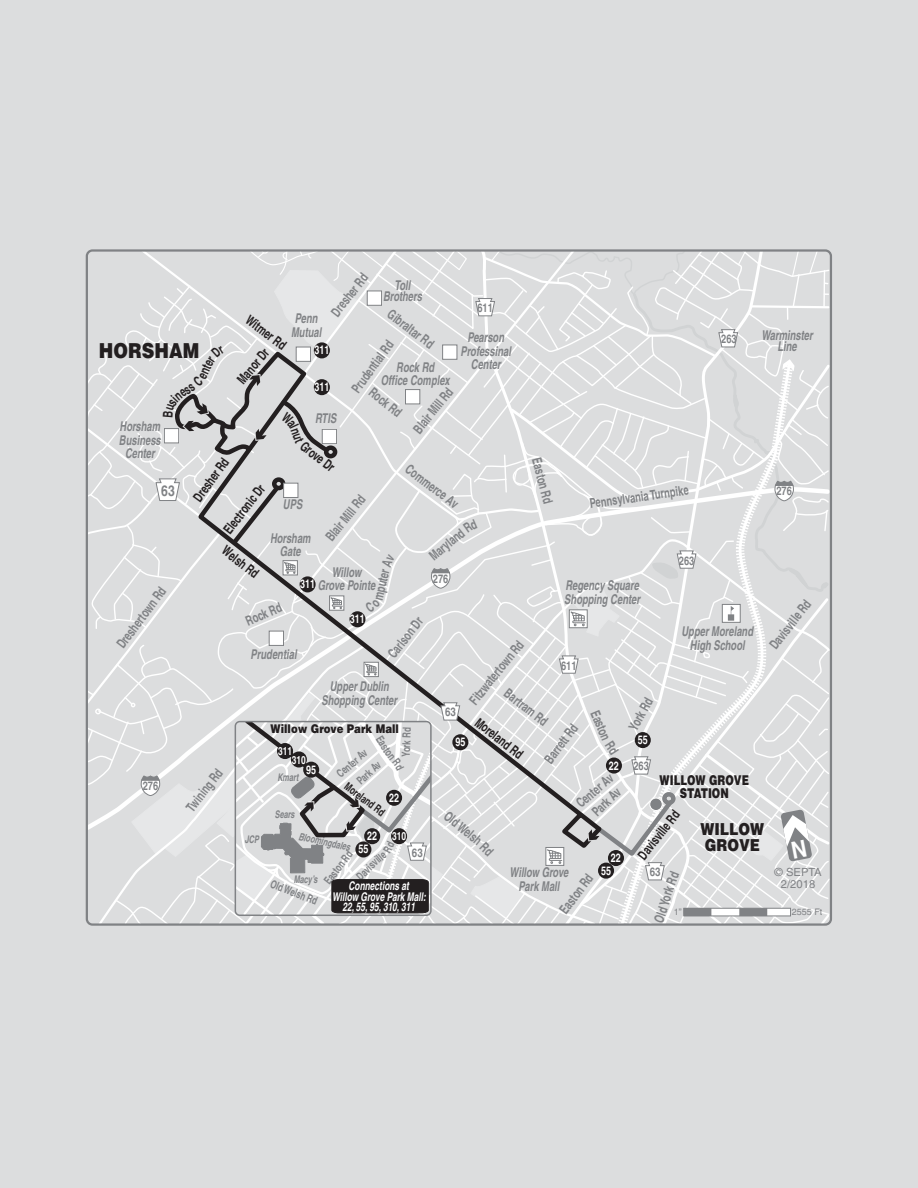
<style>
.page{position:relative;width:918px;height:1188px;background:#dcddde}
.page>*{position:absolute;margin:0;border:0;box-sizing:border-box;transform-origin:0 0}
.t1{font:900 20.7px "Helvetica";color:#231f20;scale:.85 1}
.t2{font:900 16.5px/16.5px "Helvetica";color:#231f20;scale:.85 1}
.t3{font:700 condensed 15px "Helvetica";color:#808285}
.t4{font:italic 700 condensed 13.5px/13.5px "Helvetica";color:#808285;text-align:center;scale:.85 1}
.t5{font:700 condensed 13.5px "Helvetica";color:#808285;scale:.85 1}
.t6{font:700 condensed 13.5px "Helvetica";color:#231f20;scale:.85 1}
.t7{font:900 13.5px/13.5px "Helvetica";color:#231f20;text-align:center;scale:.75 1}
.t8{font:italic 700 condensed 12px/10.5px "Helvetica";color:#fff;text-align:center;scale:.85 1}
.t9{font:700 12px "Helvetica";color:#fff;scale:.75 1}
.t10{font:700 condensed 12px "Helvetica";color:#808285;scale:.95 1}
.t11{font:900 12px "Helvetica";color:#231f20;scale:.85 1}
.t12{font:700 condensed 12px "Helvetica";color:#808285}
.t13{font:700 condensed 11.25px "Helvetica";color:#808285;scale:.85 1}
.t14{font:11.25px/11.2px "Helvetica";color:#808285;text-align:center}
.t15{font:700 condensed 11.25px "Helvetica";color:#231f20;scale:.85 1}
.t16{font:700 11.25px "Helvetica";color:#fff;scale:.75 1}
.t17{font:italic 700 condensed 10.5px "Helvetica";color:#808285;scale:.85 1}
.t18{font:9px "Helvetica";color:#808285}
</style>
<div class="page">
<svg style="left:87px;top:250px;width:744px;height:675px"></svg>
<p class="t5" style="left:327px;top:310px;width:61px;rotate:-52deg">Dresher Rd</p>
<p class="t4" style="left:383px;top:279px;width:47px;line-height:11.6px">Toll<br>Brothers</p>
<p class="t10" style="left:477px;top:301px;width:18px">611</p>
<p class="t5" style="left:394px;top:306px;width:65px;rotate:37deg">Gibraltar Rd</p>
<p class="t4" style="left:381px;top:360px;width:83px">Rock Rd<br>Office Complex</p>
<p class="t4" style="left:291px;top:312px;width:37px;text-align:left">Penn<br>Mutual</p>
<p class="t6" style="left:252px;top:311px;width:57px;rotate:37deg">Witmer Rd</p>
<p class="t4" style="left:762px;top:329px;width:62px;line-height:11.6px">Warminster<br>Line</p>
<p class="t4" style="left:461px;top:331px;width:61px">Pearson<br>Professinal<br>Center</p>
<p class="t10" style="left:721px;top:332px;width:18px">263</p>
<p class="t5" style="left:348px;top:386px;width:73px;rotate:-54deg">Prudential Rd</p>
<h1 class="t1" style="left:99px;top:338px;width:119px">HORSHAM</h1>
<p class="t9" style="left:314px;top:343px;width:22px">311</p>
<p class="t6" style="left:234px;top:376px;width:50px;rotate:-50deg">Manor Dr</p>
<p class="t9" style="left:314px;top:380px;width:22px">311</p>
<p class="t5" style="left:376px;top:384px;width:46px;rotate:39deg">Rock Rd</p>
<p class="t5" style="left:410px;top:427px;width:65px;rotate:-51deg">Blair Mill Rd</p>
<p class="t4" style="left:315px;top:411px;width:26px">RTIS</p>
<p class="t4" style="left:119px;top:419px;width:51px">Horsham<br>Business<br>Center</p>
<p class="t6" style="left:320px;top:448px;width:29px;rotate:38deg">ve Dr</p>
<p class="t5" style="left:322px;top:534px;width:65px;rotate:-51deg">Blair Mill Rd</p>
<p class="t6" style="left:190px;top:495px;width:61px;rotate:-54deg">Dresher Rd</p>
<p class="t5" style="left:544px;top:456px;width:56px;rotate:75deg">Easton Rd</p>
<p class="t5" style="left:412px;top:461px;width:75px;rotate:37deg">Commerce Av</p>
<p class="t5" style="left:436px;top:543px;width:35px;rotate:-39deg">ryland</p>
<p class="t6" style="left:220px;top:527px;width:70px;rotate:-52deg">Electronic Dr</p>
<p class="t3" style="left:161px;top:481px;width:15px">63</p>
<p class="t5" style="left:589px;top:495px;width:119px;rotate:-8deg">Pennsylvania Turnpike</p>
<p class="t10" style="left:776px;top:484px;width:18px">276</p>
<p class="t4" style="left:283px;top:498px;width:24px">UPS</p>
<p class="t4" style="left:270px;top:531px;width:49px">Horsham<br>Gate</p>
<p class="t6" style="left:229px;top:542px;width:51px;rotate:38deg">Welsh Rd</p>
<p class="t10" style="left:679px;top:553px;width:18px">263</p>
<p class="t4" style="left:318px;top:565px;width:69px">Willow<br>Grove Pointe</p>
<p class="t10" style="left:433px;top:571px;width:18px">276</p>
<p class="t9" style="left:300px;top:577px;width:22px">311</p>
<p class="t4" style="left:564px;top:579px;width:91px;text-align:left">Regency Square<br>Shopping Center</p>
<p class="t5" style="left:113px;top:641px;width:87px;rotate:-53deg">Dreshertown Rd</p>
<p class="t5" style="left:766px;top:642px;width:70px;rotate:-52deg">Davisville Rd</p>
<p class="t5" style="left:243px;top:614px;width:46px;rotate:-23deg">Rock Rd</p>
<p class="t9" style="left:350px;top:612px;width:22px">311</p>
<p class="t5" style="left:384px;top:651px;width:58px;rotate:-52deg">Carlson Dr</p>
<p class="t4" style="left:682px;top:624px;width:86px">Upper Moreland<br>High School</p>
<p class="t5" style="left:466px;top:698px;width:93px;rotate:-51deg">Fitzwatertown Rd</p>
<p class="t4" style="left:251px;top:647px;width:56px">Prudential</p>
<p class="t10" style="left:561px;top:658px;width:18px">611</p>
<p class="t4" style="left:321px;top:679px;width:91px">Upper Dublin<br>Shopping Center</p>
<p class="t5" style="left:511px;top:685px;width:62px;rotate:38deg">Bartram Rd</p>
<p class="t5" style="left:625px;top:726px;width:43px;rotate:-61deg">York Rd</p>
<p class="t12" style="left:445px;top:705px;width:12px">63</p>
<p class="t5" style="left:602px;top:708px;width:38px;rotate:67deg">Easton</p>
<p class="t6" style="left:482px;top:714px;width:69px;rotate:38deg">Moreland Rd</p>
<p class="t5" style="left:541px;top:757px;width:56px;rotate:-53deg">Barrett Rd</p>
<p class="t11" style="left:271px;top:721px;width:153px">Willow Grove Park Mall</p>
<p class="t13" style="left:399px;top:756px;width:36px;rotate:-88deg">York Rd</p>
<p class="t9" style="left:638px;top:733px;width:15px">55</p>
<p class="t9" style="left:455px;top:735px;width:15px">95</p>
<p class="t16" style="left:278px;top:744px;width:20px">311</p>
<p class="t13" style="left:334px;top:770px;width:45px;rotate:-41deg">Center Av</p>
<p class="t16" style="left:292px;top:753px;width:20px">310</p>
<p class="t9" style="left:609px;top:758px;width:15px">22</p>
<p class="t13" style="left:354px;top:777px;width:35px;rotate:-42deg">Park Av</p>
<p class="t10" style="left:633px;top:759px;width:18px">263</p>
<p class="t9" style="left:306px;top:762px;width:15px">95</p>
<p class="t5" style="left:183px;top:805px;width:60px;rotate:-52deg">Twining Rd</p>
<p class="t17" style="left:277px;top:771px;width:27px">Kmart</p>
<p class="t5" style="left:573px;top:798px;width:53px;rotate:-40deg">Center Av</p>
<p class="t7" style="left:660px;top:773px;width:121px">WILLOW GROVE<br>STATION</p>
<p class="t10" style="left:143px;top:778px;width:18px">276</p>
<p class="t15" style="left:350px;top:779px;width:57px;rotate:37deg">Moreland Rd</p>
<p class="t5" style="left:588px;top:808px;width:42px;rotate:-44deg">Park Av</p>
<p class="t9" style="left:389px;top:790px;width:15px">22</p>
<p class="t6" style="left:634px;top:853px;width:70px;rotate:-52deg">Davisville Rd</p>
<p class="t17" style="left:275px;top:808px;width:25px">Sears</p>
<p class="t5" style="left:465px;top:819px;width:34px;rotate:40deg">Welsh</p>
<p class="t2" style="left:700px;top:820px;width:77px">WILLOW<br>GROVE</p>
<p class="t9" style="left:367px;top:829px;width:15px">22</p>
<p class="t16" style="left:392px;top:829px;width:20px">310</p>
<p class="t17" style="left:300px;top:830px;width:63px;rotate:12deg">Bloomingdales</p>
<p class="t17" style="left:245px;top:833px;width:18px">JCP</p>
<p class="t9" style="left:358px;top:842px;width:15px">55</p>
<p class="t12" style="left:412px;top:845px;width:12px">63</p>
<p class="t13" style="left:321px;top:878px;width:47px;rotate:-52deg">Easton Rd</p>
<p class="t9" style="left:611px;top:850px;width:15px">22</p>
<p class="t9" style="left:601px;top:863px;width:15px">55</p>
<p class="t12" style="left:650px;top:865px;width:12px">63</p>
<p class="t4" style="left:510px;top:865px;width:71px">Willow Grove<br>Park Mall</p>
<p class="t14" style="left:775px;top:867px;width:48px">© SEPTA<br>2/2018</p>
<p class="t5" style="left:556px;top:907px;width:56px;rotate:-53deg">Easton Rd</p>
<p class="t17" style="left:294px;top:872px;width:29px">Macy’s</p>
<p class="t13" style="left:273px;top:877px;width:60px;rotate:22deg">OldWelsh Rd</p>
<p class="t8" style="left:332px;top:881px;width:112px">Connections at<br>Willow Grove Park Mall:<br>22, 55, 95, 310, 311</p>
<p class="t18" style="left:674px;top:906px;width:10px">1”</p>
<p class="t18" style="left:792px;top:906px;width:32px">2555 Ft</p>
</div>
